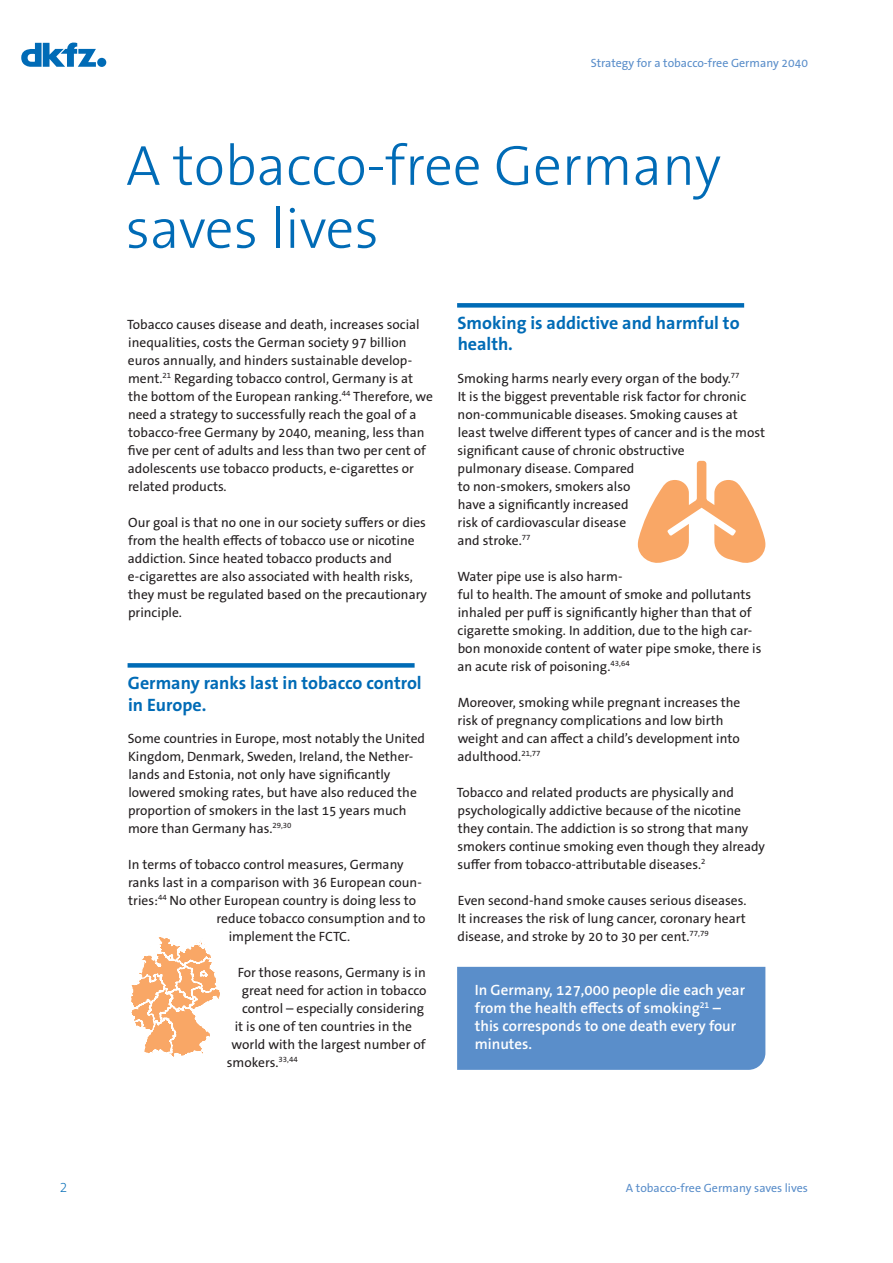
<style>
.page{position:relative;width:893px;height:1263px;background:#fff}
.page>*{position:absolute;margin:0;border:0;box-sizing:border-box;transform-origin:0 0}
.t1{font:300 57px/63px "The Sans B W3";color:#006bb6}
.t2{font:700 18px/21.6px "The Sans B W7";color:#006bb6}
.p_marked_blue{font:600 15px/18px "The Sans B W6";color:#fff}
.t3{font:200 15px "The Sans B W2";color:#006bb6}
.t4{font:13.5px/18px "The Sans B W5 Plain";color:#231f20}
.t5{font:12px "The Sans B W5 Plain";color:#5a8eca}
</style>
<div class="page">
<svg style="left:21px;top:42px;width:85px;height:25px"></svg>
<div style="left:128px;top:663px;width:287px;height:5px;background:#006bb6"></div>
<div style="left:457px;top:303px;width:287px;height:5px;background:#006bb6"></div>
<div style="left:457px;top:967px;width:308px;height:103px;background:#5a8eca"></div>
<svg style="left:638px;top:461px;width:127px;height:102px"></svg>
<svg style="left:131px;top:937px;width:89px;height:120px"></svg>
<p class="t3" style="left:60px;top:1177px;width:10px">2</p>
<p class="t5" style="left:591px;top:55px;width:219px">Strategy for a tobacco-free Germany 2040</p>
<p class="t1" style="left:125px;top:134px;width:597px">A tobacco-free Germany saves lives</p>
<p class="t4" style="left:127px;top:315px;width:307px">Tobacco causes disease and death, increases social inequalities, costs the German society 97 billion euros annually, and hinders sustainable develop&shy;ment.<sup>21</sup> Regarding tobacco control, Germany is at the bottom of the European ranking.<sup>44</sup> Therefore, we need a strategy to successfully reach the goal of a tobacco-free Germany by 2040, meaning, less than five per cent of adults and less than two per cent of adolescents use tobacco products, e-cigarettes or related products.</p>
<p class="t4" style="left:128px;top:513px;width:301px">Our goal is that no one in our society suffers or dies from the health effects of tobacco use or nicotine addiction. Since heated tobacco products and e-cigarettes are also associated with health risks, they must be regulated based on the precautionary principle.</p>
<p class="t2" style="left:128px;top:672px;width:295px">Germany ranks last in tobacco control in Europe.</p>
<p class="t4" style="left:128px;top:729px;width:299px">Some countries in Europe, most notably the United Kingdom, Denmark, Sweden, Ireland, the Nether&shy;lands and Estonia, not only have significantly lowered smoking rates, but have also reduced the proportion of smokers in the last 15 years much more than Germany has.<sup>29,30</sup></p>
<p class="t4" style="left:128px;top:855px;width:277px">In terms of tobacco control measures, Germany</p>
<p class="t4" style="left:128px;top:873px;width:295px">ranks last in a comparison with 36 European coun-</p>
<p class="t4" style="left:128px;top:891px;width:289px">tries:<sup>44</sup> No other European country is doing less to</p>
<p class="t4" style="left:217px;top:909px;width:211px">reduce tobacco consumption and to</p>
<p class="t4" style="left:229px;top:927px;width:123px">implement the FCTC.</p>
<p class="t4" style="left:238px;top:963px;width:190px">For those reasons, Germany is in</p>
<p class="t4" style="left:242px;top:981px;width:186px">great need for action in tobacco</p>
<p class="t4" style="left:242px;top:999px;width:184px">control – especially considering</p>
<p class="t4" style="left:235px;top:1017px;width:179px">it is one of ten countries in the</p>
<p class="t4" style="left:232px;top:1035px;width:195px">world with the largest number of</p>
<p class="t4" style="left:227px;top:1053px;width:72px">smokers.<sup>33,44</sup></p>
<p class="t2" style="left:458px;top:312px;width:284px">Smoking is addictive and harmful to health.</p>
<p class="t4" style="left:457px;top:369px;width:309px">Smoking harms nearly every organ of the body.<sup>77<br></sup>It is the biggest preventable risk factor for chronic non-communicable diseases. Smoking causes at least twelve different types of cancer and is the most significant cause of chronic obstructive<br>pulmonary disease. Compared<br>to non-smokers, smokers also<br>have a significantly increased<br>risk of cardiovascular disease<br>and stroke.<sup>77</sup></p>
<p class="t4" style="left:457px;top:567px;width:305px">Water pipe use is also harm-<br>ful to health. The amount of smoke and pollutants inhaled per puff is significantly higher than that of cigarette smoking. In addition, due to the high car&shy;bon monoxide content of water pipe smoke, there is an acute risk of poisoning.<sup>43,64</sup></p>
<p class="t4" style="left:457px;top:693px;width:284px">Moreover, smoking while pregnant increases the risk of pregnancy complications and low birth weight and can affect a child’s development into adulthood.<sup>21,77</sup></p>
<p class="t4" style="left:457px;top:783px;width:310px">Tobacco and related products are physically and psychologically addictive because of the nicotine they contain. The addiction is so strong that many smokers continue smoking even though they already suffer from tobacco-attributable diseases.<sup>2</sup></p>
<p class="t4" style="left:458px;top:891px;width:290px;text-align:justify">Even second-hand smoke causes serious diseases.<br>It increases the risk of lung cancer, coronary heart disease, and stroke by 20 to 30 per cent.<sup>77,79</sup></p>
<p class="p_marked_blue" style="left:475px;top:981px;width:272px">In Germany, 127,000 people die each year from the health effects of smoking<sup>21</sup> – this corresponds to one death every four minutes.</p>
<p class="t5" style="left:626px;top:1180px;width:183px">A tobacco-free Germany saves lives</p>
</div>
